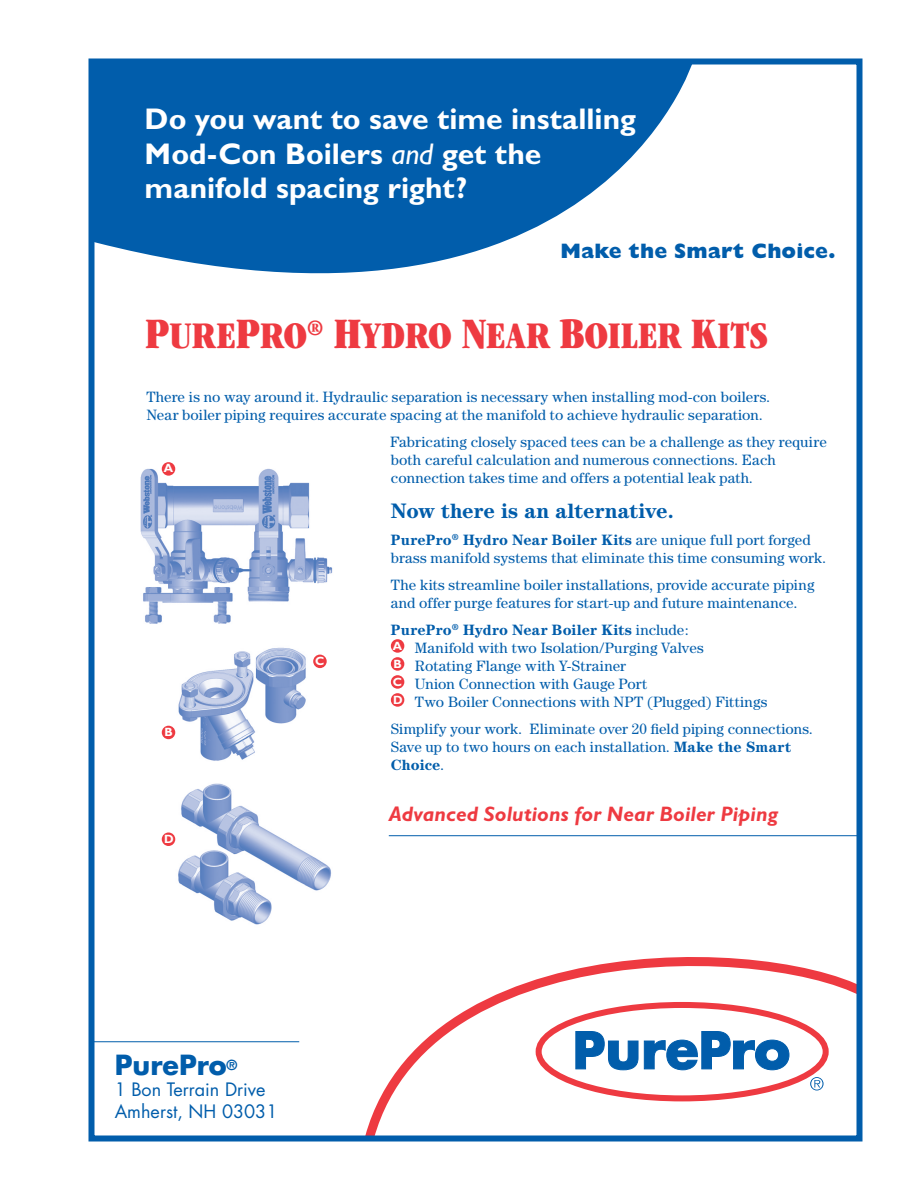
<style>
.page{position:relative;width:918px;height:1188px;background:#fff}
.page>*{position:absolute;margin:0;border:0;box-sizing:border-box;transform-origin:0 0}
.t1{font:ultra-condensed 39px "Garamond";color:#ee3a41}
.t2{font:700 30px/34.5px "Gill Sans";color:#fff}
.t3{font:700 27px "Futura Std";color:#015dab}
.t4{font:italic 700 21px "Gill Sans";letter-spacing:.005em;color:#ee3a41}
.t5{font:700 21px "Century";letter-spacing:-.005em;color:#015dab}
.t6{font:800 21px "Gill Sans";letter-spacing:.005em;color:#015dab}
.t7{font:18px/21.6px "Futura Std";color:#015dab}
.No_Spacing{font:15px/18px "Century";letter-spacing:.01em;color:#015dab}
.t8{font:700 15px "Century";letter-spacing:.005em;color:#015dab}
.t9{font:700 12px "Gill Sans";color:#fff}
.s1{font-weight:400;font-style:italic}
.s2{font-size:45px}
.s3{font-weight:700}
.s4{font-weight:400}
</style>
<div class="page">
<svg style="left:95px;top:65px;width:597px;height:209px;fill:#015dab"></svg>
<svg style="left:365px;top:957px;width:498px;height:178px"></svg>
<div style="left:539px;top:1005px;width:287px;height:93px;background:#fff;border-radius:50%"></div>
<div style="left:536px;top:1002px;width:293px;height:99px;border:6px solid #ee3a41;border-radius:50%"></div>
<svg style="left:575px;top:1031px;width:63px;height:39px"></svg>
<svg style="left:644px;top:1031px;width:145px;height:39px"></svg>
<svg style="left:862px;top:985px;width:1px;height:151px"></svg>
<svg style="left:810px;top:1077px;width:14px;height:14px"></svg>
<hr style="left:93px;top:1041px;width:206px;height:1px;background:#015dab">
<div style="left:88px;top:58px;width:774px;height:1084px;border:6px solid #015dab"></div>
<img style="left:171px;top:783px;width:160px;height:142px">
<img style="left:165px;top:647px;width:152px;height:114px">
<div style="left:391px;top:639px;width:13px;height:14px;background:#ee3a41;border-radius:50%"></div>
<div style="left:391px;top:657px;width:13px;height:14px;background:#ee3a41;border-radius:50%"></div>
<div style="left:391px;top:675px;width:13px;height:14px;background:#ee3a41;border-radius:50%"></div>
<div style="left:391px;top:693px;width:13px;height:14px;background:#ee3a41;border-radius:50%"></div>
<hr style="left:389px;top:835px;width:470px;height:1px;background:#015dab">
<img style="left:140px;top:464px;width:193px;height:160px">
<div style="left:162px;top:462px;width:13px;height:14px;background:#ee3a41;border-radius:50%"></div>
<div style="left:162px;top:726px;width:13px;height:13px;background:#ee3a41;border-radius:50%"></div>
<div style="left:313px;top:655px;width:14px;height:13px;background:#ee3a41;border-radius:50%"></div>
<div style="left:162px;top:832px;width:13px;height:14px;background:#ee3a41;border-radius:50%"></div>
<p class="t2" style="left:145px;top:102px;width:493px">Do you want to save time installing<br>Mod-Con Boilers <span class="s1">and</span> get the manifold spacing right?</p>
<p class="t6" style="left:560px;top:238px;width:277px">Make the Smart Choice.</p>
<p class="t1" style="left:145px;top:313px;width:625px"><span class="s2">P</span>URE<span class="s2">P</span>RO<sup>®</sup> <span class="s2">H</span>YDRO <span class="s2">N</span>EAR <span class="s2">B</span>OILER <span class="s2">K</span>ITS</p>
<p class="No_Spacing" style="left:146px;top:388px;width:625px">There is no way around it. Hydraulic separation is necessary when installing mod-con boilers.<br>Near boiler piping requires accurate spacing at the manifold to achieve hydraulic separation.</p>
<p class="No_Spacing" style="left:390px;top:433px;width:438px">Fabricating closely spaced tees can be a challenge as they require both careful calculation and numerous connections. Each connection takes time and offers a potential leak path.</p>
<p class="t5" style="left:391px;top:498px;width:284px">Now there is an alternative.</p>
<p class="No_Spacing" style="left:391px;top:530px;width:437px"><span class="s3">PurePro</span><sup>®</sup> <span class="s3">Hydro Near Boiler Kits</span> are unique full port forged brass manifold systems that eliminate this time consuming work.</p>
<p class="No_Spacing" style="left:391px;top:575px;width:425px">The kits streamline boiler installations, provide accurate piping and offer purge features for start-up and future maintenance.</p>
<p class="t8" style="left:391px;top:621px;width:299px">PurePro<sup>®</sup> Hydro Near Boiler Kits <span class="s4">include:</span></p>
<p class="t9" style="left:393px;top:639px;width:11px">A</p>
<p class="No_Spacing" style="left:415px;top:638px;width:290px">Manifold with two Isolation/Purging Valves</p>
<p class="t9" style="left:394px;top:657px;width:10px">B</p>
<p class="No_Spacing" style="left:415px;top:656px;width:213px">Rotating Flange with Y-Strainer</p>
<p class="t9" style="left:393px;top:675px;width:11px">C</p>
<p class="No_Spacing" style="left:415px;top:674px;width:234px">Union Connection with Gauge Port</p>
<p class="t9" style="left:393px;top:693px;width:11px">D</p>
<p class="No_Spacing" style="left:415px;top:692px;width:354px">Two Boiler Connections with NPT (Plugged) Fittings</p>
<p class="No_Spacing" style="left:391px;top:719px;width:424px">Simplify your work. Eliminate over 20 field piping connections.<br>Save up to two hours on each installation. <span class="s3">Make the Smart<br>Choice</span>.</p>
<p class="t9" style="left:164px;top:461px;width:11px">A</p>
<p class="t9" style="left:315px;top:654px;width:11px">C</p>
<p class="t9" style="left:165px;top:725px;width:10px">B</p>
<p class="t9" style="left:164px;top:832px;width:11px">D</p>
<p class="t3" style="left:115px;top:1046px;width:124px">PurePro<sup>®</sup></p>
<p class="t7" style="left:115px;top:1079px;width:164px">1 Bon Terrain Drive<br>Amherst, NH 03031</p>
<p class="t4" style="left:389px;top:801px;width:391px">Advanced Solutions for Near Boiler Piping</p>
</div>
